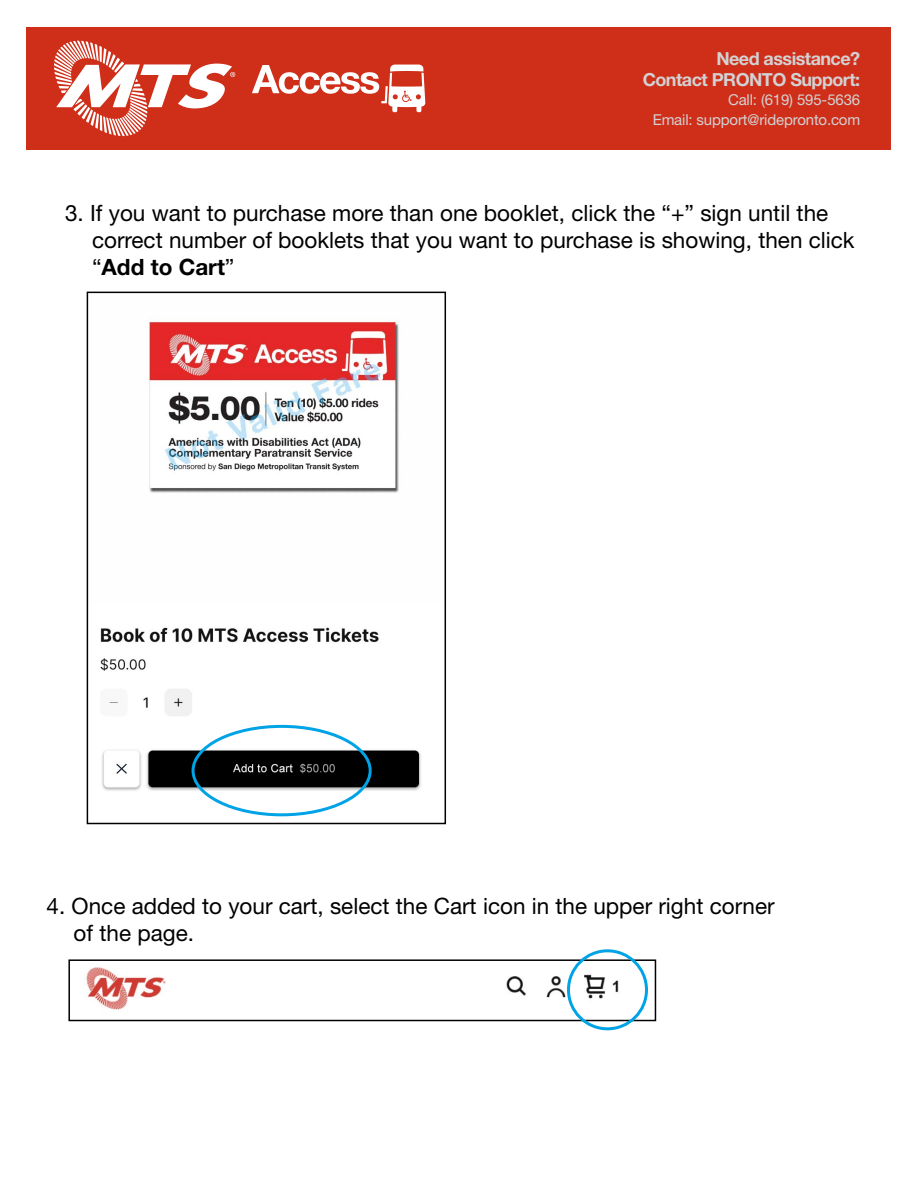
<style>
.page{position:relative;width:918px;height:1188px;background:#fff}
.page>*{position:absolute;margin:0;border:0;box-sizing:border-box;transform-origin:0 0}
.t1{font:22.5px/27px "Helvetica Neue LT Std";color:#000}
.t2{font:700 18px/21px "Helvetica Neue LT Std";letter-spacing:-.03em;color:#d2d2d3;text-align:right}
.t3{font:15px/19.5px "Helvetica Neue LT Std";letter-spacing:-.01em;color:#d2d2d3;text-align:right}
.s1{font-weight:700}
</style>
<div class="page">
<img style="left:100px;top:319px;width:321px;height:498px">
<div style="left:87px;top:292px;width:359px;height:532px;border:2px solid #000"></div>
<div style="left:192px;top:725px;width:180px;height:91px;border:3px solid #00a3e6;border-radius:50%"></div>
<img style="left:86px;top:962px;width:533px;height:54px">
<div style="left:68px;top:959px;width:588px;height:62px;border:2px solid #000"></div>
<div style="left:567px;top:949px;width:81px;height:81px;border:3px solid #00a3e6;border-radius:50%"></div>
<div style="left:27px;top:27px;width:864px;height:123px;background:#cf2e19"></div>
<svg style="left:54px;top:41px;width:181px;height:95px"></svg>
<svg style="left:252px;top:65px;width:173px;height:47px"></svg>
<p class="t2" style="left:643px;top:48px;width:219px">Need assistance?<br>Contact PRONTO Support:</p>
<p class="t3" style="left:653px;top:90px;width:209px">Call: (619) 595-5636<br>Email: support@ridepronto.com</p>
<p class="t1" style="left:92px;top:199px;width:764px;text-indent:-27px">3. If you want to purchase more than one booklet, click the “+” sign until the correct number of booklets that you want to purchase is showing, then click “<span class="s1">Add to Cart</span>”</p>
<p class="t1" style="left:74px;top:892px;width:703px;text-indent:-27px">4. Once added to your cart, select the Cart icon in the upper right corner of the page.</p>
</div>
